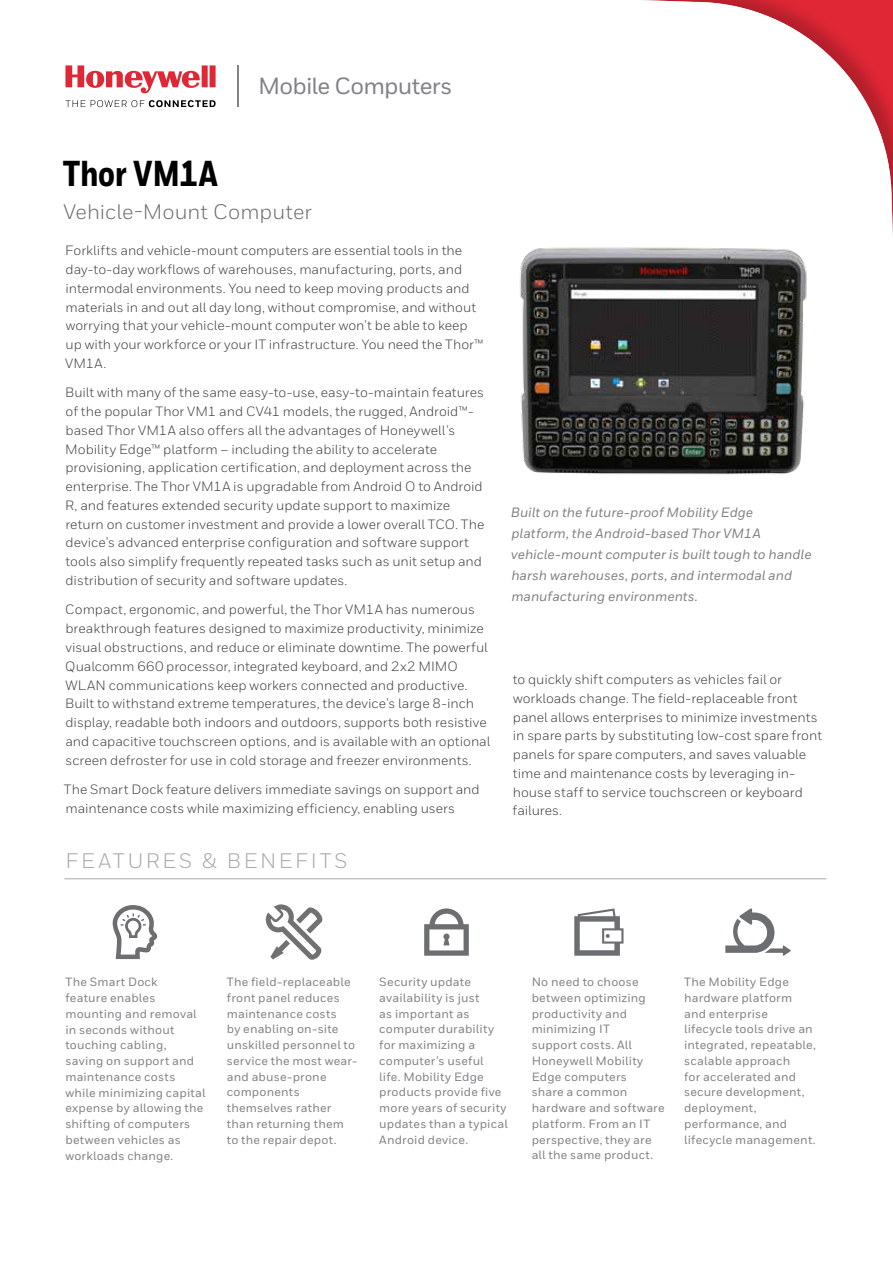
<style>
.page{position:relative;width:893px;height:1263px;background:#fff}
.page>*{position:absolute;margin:0;border:0;box-sizing:border-box;transform-origin:0 0}
.t1{font:800 36px "Honeywell Cond";color:#000}
.t2{font:500 23.4px "Honeywell Sans";letter-spacing:-.03em;color:#808285}
.t3{font:21px "Honeywell Sans";color:#6d6e71}
.t4{font:21px "Honeywell Sans";letter-spacing:.13em;color:#a7a9ac}
.t5{font:13.5px/18.8px "Honeywell Sans";color:#414042}
.t6{font:italic 500 13.5px/21px "Honeywell Sans";color:#808285}
.t7{font:500 12px/15.8px "Honeywell Sans";letter-spacing:.015em;color:#808285}
</style>
<div class="page">
<hr style="left:64px;top:878px;width:762px;height:1px;background:#a7a9ac">
<svg style="left:112px;top:905px;width:45px;height:54px"></svg>
<svg style="left:266px;top:904px;width:56px;height:56px"></svg>
<svg style="left:424px;top:908px;width:45px;height:48px"></svg>
<svg style="left:574px;top:908px;width:49px;height:48px"></svg>
<svg style="left:725px;top:908px;width:66px;height:48px"></svg>
<hr style="left:237px;top:65px;width:2px;height:42px;background:#808285">
<svg style="left:65px;top:65px;width:151px;height:29px"></svg>
<svg style="left:65px;top:100px;width:151px;height:7px"></svg>
<img style="left:520px;top:247px;width:287px;height:228px">
<h2 class="t2" style="left:258px;top:72px;width:196px">Mobile Computers</h2>
<h1 class="t1" style="left:63px;top:152px;width:157px">Thor VM1A</h1>
<h3 class="t3" style="left:64px;top:199px;width:250px">Vehicle-Mount Computer</h3>
<p class="t5" style="left:65px;top:241px;width:420px">Forklifts and vehicle-mount computers are essential tools in the day-to-day workflows of warehouses, manufacturing, ports, and intermodal environments. You need to keep moving products and materials in and out all day long, without compromise, and without worrying that your vehicle-mount computer won’t be able to keep up with your workforce or your IT infrastructure. You need the Thor™ VM1A.</p>
<p class="t5" style="left:65px;top:383px;width:421px">Built with many of the same easy-to-use, easy-to-maintain features of the popular Thor VM1 and CV41 models, the rugged, Android™- based Thor VM1A also offers all the advantages of Honeywell’s Mobility Edge™ platform – including the ability to accelerate provisioning, application certification, and deployment across the enterprise. The Thor VM1A is upgradable from Android O to Android R, and features extended security update support to maximize return on customer investment and provide a lower overall TCO. The device’s advanced enterprise configuration and software support tools also simplify frequently repeated tasks such as unit setup and distribution of security and software updates.</p>
<p class="t5" style="left:65px;top:600px;width:426px">Compact, ergonomic, and powerful, the Thor VM1A has numerous breakthrough features designed to maximize productivity, minimize visual obstructions, and reduce or eliminate downtime. The powerful Qualcomm 660 processor, integrated keyboard, and 2x2 MIMO WLAN communications keep workers connected and productive.<br>Built to withstand extreme temperatures, the device’s large 8-inch display, readable both indoors and outdoors, supports both resistive and capacitive touchscreen options, and is available with an optional screen defroster for use in cold storage and freezer environments.</p>
<p class="t5" style="left:64px;top:780px;width:417px">The Smart Dock feature delivers immediate savings on support and maintenance costs while maximizing efficiency, enabling users</p>
<h3 class="t4" style="left:65px;top:849px;width:284px">FEATURES &amp; BENEFITS</h3>
<p class="t6" style="left:511px;top:502px;width:302px">Built on the future-proof Mobility Edge platform, the Android-based Thor VM1A vehicle-mount computer is built tough to handle harsh warehouses, ports, and intermodal and manufacturing environments.</p>
<p class="t5" style="left:513px;top:670px;width:311px">to quickly shift computers as vehicles fail or workloads change. The field-replaceable front panel allows enterprises to minimize investments in spare parts by substituting low-cost spare front panels for spare computers, and saves valuable time and maintenance costs by leveraging in&shy;house staff to service touchscreen or keyboard failures.</p>
<p class="t7" style="left:65px;top:974px;width:142px">The Smart Dock<br>feature enables mounting and removal in seconds without touching cabling, saving on support and maintenance costs while minimizing capital expense by allowing the shifting of computers between vehicles as workloads change.</p>
<p class="t7" style="left:227px;top:974px;width:132px">The field-replaceable front panel reduces maintenance costs<br>by enabling on-site unskilled personnel to service the most wear&shy;and abuse-prone components themselves rather than returning them to the repair depot.</p>
<p class="t7" style="left:379px;top:974px;width:130px">Security update availability is just<br>as important as computer durability for maximizing a computer’s useful life. Mobility Edge products provide five more years of security updates than a typical<br>Android device.</p>
<p class="t7" style="left:532px;top:974px;width:134px">No need to choose between optimizing productivity and minimizing IT<br>support costs. All<br>Honeywell Mobility<br>Edge computers<br>share a common hardware and software platform. From an IT perspective, they are all the same product.</p>
<p class="t7" style="left:684px;top:974px;width:133px">The Mobility Edge hardware platform and enterprise lifecycle tools drive an integrated, repeatable, scalable approach<br>for accelerated and secure development, deployment, performance, and lifecycle management.</p>
</div>
